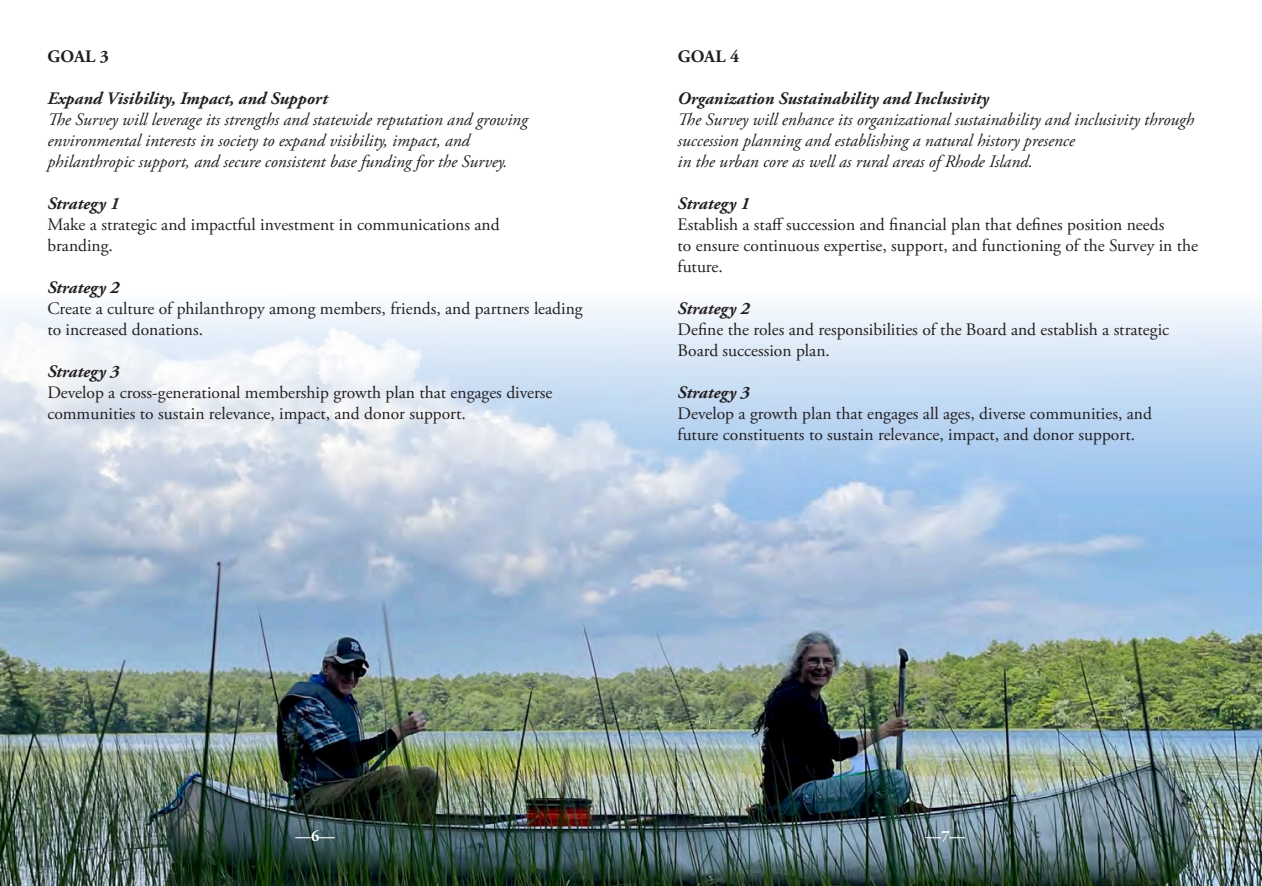
<style>
.page{position:relative;width:1262px;height:886px;background:#fff}
.page>*{position:absolute;margin:0;border:0;box-sizing:border-box;transform-origin:0 0}
.t1{font:17.5px/21px "Adobe Garamond Pro";color:#231f20}
.t2{font:italic 17.5px/21px "Adobe Garamond Pro";color:#231f20}
.t3{font:italic 700 17.5px "Adobe Garamond Pro";color:#231f20}
.t4{font:700 17.5px "Adobe Garamond Pro";letter-spacing:.015em;color:#231f20}
.t5{font:700 15.75px "Adobe Garamond Pro";color:#fff}
</style>
<div class="page">
<img style="left:0;top:306px;width:1262px;height:580px">
<p class="t4" style="left:47px;top:46px;width:63px">GOAL 3</p>
<p class="t3" style="left:47px;top:88px;width:282px">Expand Visibility, Impact, and Support</p>
<p class="t2" style="left:47px;top:109px;width:482px">The Survey will leverage its strengths and statewide reputation and growing</p>
<p class="t2" style="left:47px;top:130px;width:424px">environmental interests in society to expand visibility, impact, and</p>
<p class="t2" style="left:47px;top:151px;width:461px">philanthropic support, and secure consistent base funding for the Survey.</p>
<p class="t3" style="left:47px;top:193px;width:73px">Strategy 1</p>
<p class="t1" style="left:47px;top:214px;width:454px">Make a strategic and impactful investment in communications and</p>
<p class="t1" style="left:47px;top:235px;width:67px">branding.</p>
<p class="t3" style="left:47px;top:277px;width:73px">Strategy 2</p>
<p class="t1" style="left:47px;top:298px;width:537px">Create a culture of philanthropy among members, friends, and partners leading to increased donations.</p>
<p class="t3" style="left:47px;top:361px;width:73px">Strategy 3</p>
<p class="t1" style="left:47px;top:382px;width:507px">Develop a cross-generational membership growth plan that engages diverse communities to sustain relevance, impact, and donor support.</p>
<p class="t4" style="left:677px;top:46px;width:63px">GOAL 4</p>
<p class="t3" style="left:677px;top:88px;width:313px">Organization Sustainability and Inclusivity</p>
<p class="t2" style="left:677px;top:109px;width:518px">The Survey will enhance its organizational sustainability and inclusivity through succession planning and establishing a natural history presence</p>
<p class="t2" style="left:677px;top:151px;width:357px">in the urban core as well as rural areas of Rhode Island.</p>
<p class="t3" style="left:677px;top:193px;width:73px">Strategy 1</p>
<p class="t1" style="left:677px;top:214px;width:488px">Establish a staff succession and financial plan that defines position needs</p>
<p class="t1" style="left:677px;top:235px;width:522px">to ensure continuous expertise, support, and functioning of the Survey in the future.</p>
<p class="t3" style="left:677px;top:298px;width:73px">Strategy 2</p>
<p class="t1" style="left:677px;top:319px;width:493px">Define the roles and responsibilities of the Board and establish a strategic<br>Board succession plan.</p>
<p class="t3" style="left:677px;top:382px;width:73px">Strategy 3</p>
<p class="t1" style="left:677px;top:403px;width:476px">Develop a growth plan that engages all ages, diverse communities, and</p>
<p class="t1" style="left:677px;top:424px;width:459px">future constituents to sustain relevance, impact, and donor support.</p>
<p class="t5" style="left:295px;top:827px;width:41px">—6—</p>
<p class="t5" style="left:925px;top:827px;width:41px">—7—</p>
</div>
